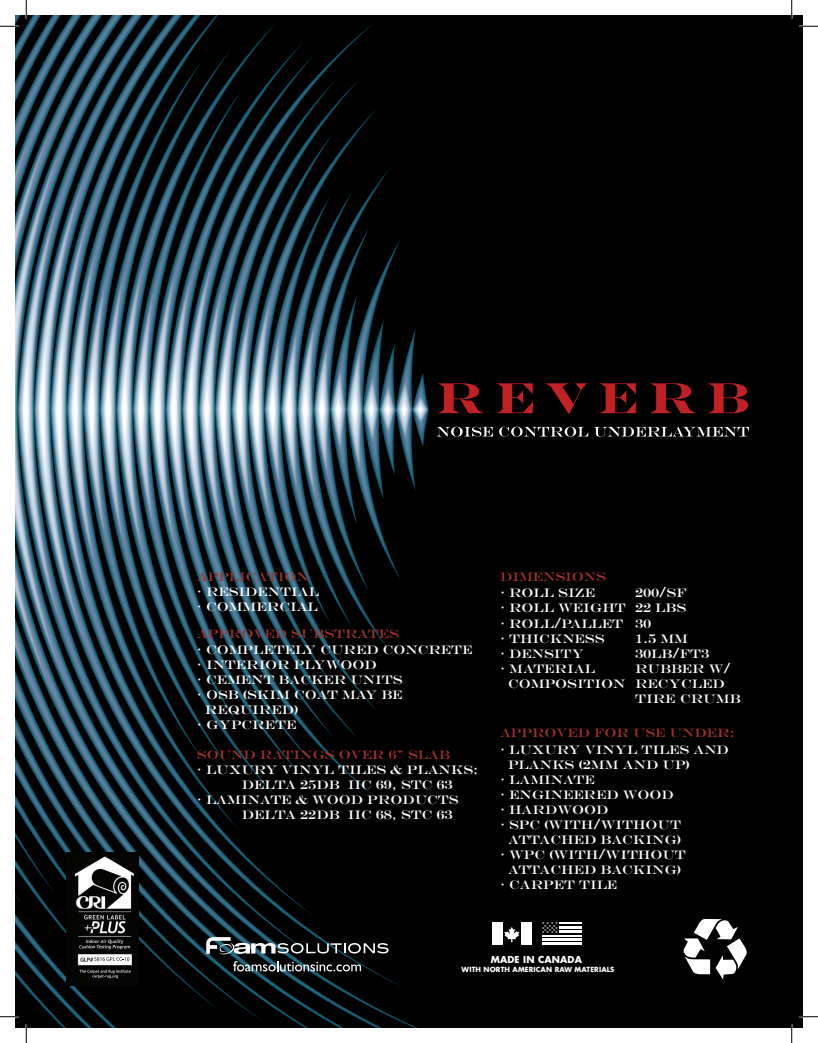
<style>
.page{position:relative;width:818px;height:1043px;background:#fff}
.page>*{position:absolute;margin:0;border:0;box-sizing:border-box;transform-origin:0 0}
.t1{font:12.5px/15px "Engravers";color:#fff}
.t2{font:12.5px "Engravers";color:#a63128}
.t3{font:12.5px "Engravers";color:#a63029}
.t4{font:700 9.38px "Futura Std";letter-spacing:.015em;color:#fff}
.t5{font:700 6.88px "Futura Std";letter-spacing:.015em;color:#fff}
.t6{font:3px "Monotype Sorts";color:#fff}
</style>
<div class="page">
<img style="left:15px;top:15px;width:787px;height:1012px">
<svg style="left:682px;top:919px;width:65px;height:60px"></svg>
<img style="left:66px;top:852px;width:73px;height:133px">
<svg style="left:94px;top:957px;width:35px;height:3px"></svg>
<svg style="left:436px;top:427px;width:57px;height:9px"></svg>
<svg style="left:499px;top:427px;width:249px;height:10px;background:#434343"></svg>
<svg style="left:438px;top:383px;width:45px;height:30px"></svg>
<svg style="left:496px;top:383px;width:37px;height:30px"></svg>
<svg style="left:545px;top:383px;width:42px;height:30px"></svg>
<svg style="left:599px;top:383px;width:37px;height:30px"></svg>
<svg style="left:650px;top:383px;width:45px;height:30px"></svg>
<svg style="left:708px;top:383px;width:40px;height:30px"></svg>
<hr style="left:559px;top:922px;width:23px;height:2px;background:#fff">
<hr style="left:559px;top:926px;width:23px;height:2px;background:#fff">
<hr style="left:559px;top:930px;width:23px;height:2px;background:#fff">
<hr style="left:542px;top:934px;width:40px;height:2px;background:#fff">
<hr style="left:542px;top:938px;width:40px;height:2px;background:#fff">
<hr style="left:542px;top:942px;width:40px;height:2px;background:#fff">
<div style="left:492px;top:922px;width:10px;height:22px;background:#fff"></div>
<div style="left:521px;top:922px;width:11px;height:22px;background:#fff"></div>
<svg style="left:504px;top:926px;width:15px;height:16px"></svg>
<svg style="left:233px;top:961px;width:128px;height:10px"></svg>
<svg style="left:206px;top:937px;width:182px;height:17px;background:#484f51"></svg>
<svg style="left:0;top:25px;width:19px;height:2px"></svg>
<svg style="left:799px;top:25px;width:19px;height:2px"></svg>
<svg style="left:0;top:1015px;width:19px;height:2px"></svg>
<svg style="left:799px;top:1015px;width:19px;height:2px"></svg>
<svg style="left:25px;top:0;width:2px;height:19px"></svg>
<svg style="left:25px;top:1024px;width:2px;height:18px"></svg>
<svg style="left:790px;top:0;width:2px;height:19px"></svg>
<svg style="left:790px;top:1024px;width:2px;height:18px"></svg>
<p class="t2" style="left:197px;top:569px;width:113px">APPLICATION</p>
<p class="t1" style="left:197px;top:583px;width:124px">• RESIDENTIAL</p>
<p class="t1" style="left:197px;top:598px;width:122px">• COMMERCIAL</p>
<p class="t2" style="left:197px;top:626px;width:203px">APPROVED SUBSTRATES</p>
<p class="t1" style="left:197px;top:642px;width:277px">• COMPLETELY CURED CONCRETE</p>
<p class="t1" style="left:197px;top:657px;width:181px">• INTERIOR PLYWOOD</p>
<p class="t1" style="left:197px;top:672px;width:207px">• CEMENT BACKER UNITS</p>
<p class="t1" style="left:205px;top:687px;width:199px;text-indent:-8px">• OSB (SKIM COAT MAY BE<br>REQUIRED)</p>
<p class="t1" style="left:197px;top:717px;width:101px">• GYPCRETE</p>
<p class="t3" style="left:197px;top:747px;width:254px">SOUND RATINGS OVER 6” SLAB</p>
<p class="t1" style="left:197px;top:762px;width:283px">• LUXURY VINYL TILES &amp; PLANKS:</p>
<p class="t1" style="left:242px;top:777px;width:212px">DELTA 25DB IIC 69, STC 63</p>
<p class="t1" style="left:197px;top:792px;width:263px">• LAMINATE &amp; WOOD PRODUCTS</p>
<p class="t1" style="left:242px;top:807px;width:212px">DELTA 22DB IIC 68, STC 63</p>
<p class="t2" style="left:500px;top:569px;width:107px">DIMENSIONS</p>
<p class="t1" style="left:500px;top:585px;width:97px">• ROLL SIZE</p>
<p class="t1" style="left:635px;top:585px;width:53px">200/SF</p>
<p class="t1" style="left:500px;top:600px;width:188px">• ROLL WEIGHT 22 LBS</p>
<p class="t1" style="left:500px;top:616px;width:153px">• ROLL/PALLET 30</p>
<p class="t1" style="left:500px;top:631px;width:106px">• THICKNESS</p>
<p class="t1" style="left:635px;top:631px;width:55px">1.5 MM</p>
<p class="t1" style="left:500px;top:646px;width:85px">• DENSITY</p>
<p class="t1" style="left:635px;top:646px;width:75px">30LB/FT3</p>
<p class="t1" style="left:500px;top:661px;width:96px">• MATERIAL</p>
<p class="t1" style="left:635px;top:661px;width:97px">RUBBER W/</p>
<p class="t1" style="left:635px;top:676px;width:107px;text-indent:-127px">COMPOSITION RECYCLED<br>TIRE CRUMB</p>
<p class="t2" style="left:500px;top:725px;width:236px">APPROVED FOR USE UNDER:</p>
<p class="t1" style="left:508px;top:741px;width:222px;text-indent:-8px">• LUXURY VINYL TILES AND<br>PLANKS (2MM AND UP)</p>
<p class="t1" style="left:500px;top:771px;width:96px">• LAMINATE</p>
<p class="t1" style="left:500px;top:786px;width:175px">• ENGINEERED WOOD</p>
<p class="t1" style="left:500px;top:801px;width:110px">• HARDWOOD</p>
<p class="t1" style="left:500px;top:816px;width:183px;text-align:right">• SPC (WITH/WITHOUT<br>ATTACHED BACKING)</p>
<p class="t1" style="left:500px;top:846px;width:187px;text-align:center">• WPC (WITH/WITHOUT<br>ATTACHED BACKING)</p>
<p class="t1" style="left:500px;top:876px;width:119px">• CARPET TILE</p>
<p class="t6" style="left:542px;top:922px;width:17px">★★★★</p>
<p class="t6" style="left:544px;top:924px;width:13px">★★★</p>
<p class="t6" style="left:542px;top:926px;width:17px">★★★★</p>
<p class="t6" style="left:542px;top:930px;width:17px">★★★★</p>
<p class="t6" style="left:544px;top:928px;width:13px">★★★</p>
<p class="t4" style="left:490px;top:953px;width:93px">MADE IN CANADA</p>
<p class="t5" style="left:461px;top:965px;width:154px">WITH NORTH AMERICAN RAW MATERIALS</p>
</div>
